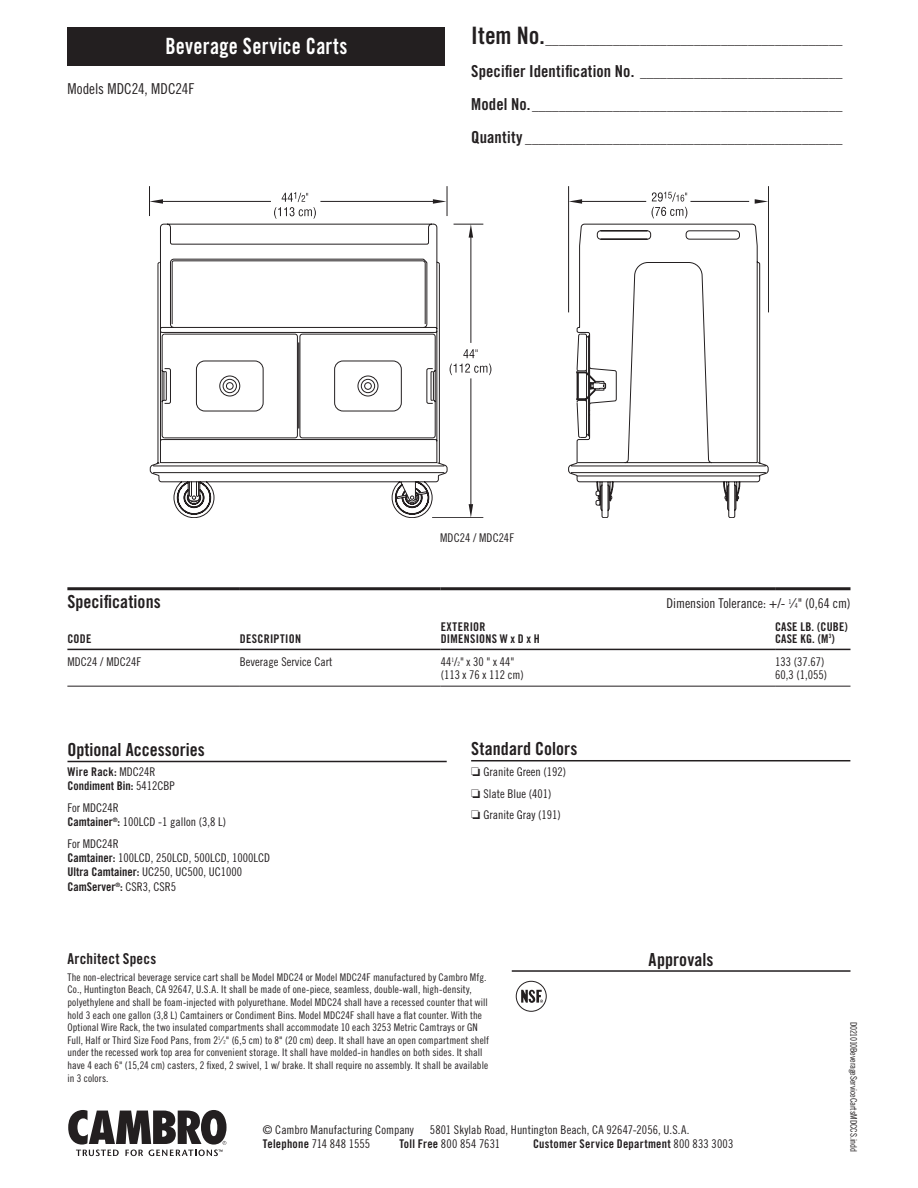
<style>
.page{position:relative;width:918px;height:1188px;background:#fff}
.page>*{position:absolute;margin:0;border:0;box-sizing:border-box;transform-origin:0 0}
.t1{font:22.35px "Trade Gothic LT Std Bd Cn 20";letter-spacing:.015em;color:#fff;scale:.91 1}
.t2{font:18px "Trade Gothic LT Std Bd Cn 20";letter-spacing:.005em;color:#231f20}
.t3{font:18px "Trade Gothic Bold Cond Twenty";color:#231f20}
.t4{font:15px "Trade Gothic LT Std Cn 18";color:#231f20}
.t5{font:15px "Trade Gothic LT Std Bd Cn 20";letter-spacing:.02em;color:#231f20}
.t6{font:13.5px "Trade Gothic LT Std Bd Cn 20";color:#231f20}
.t7{font:13.5px "Trade Gothic LT Std Cn 18";color:#231f20}
.t8{font:12px/14.4px "Trade Gothic Cond Eighteen";color:#231f20}
.t9{font:12px "Trade Gothic LT Std Cn 18";letter-spacing:.005em;color:#231f20}
.t10{font:12px/12px "Trade Gothic LT Std Bd Cn 20";letter-spacing:.02em;color:#231f20}
.t11{font:12px "Trade Gothic Bold Cond Twenty";color:#231f20}
.t12{font:10.5px/12.6px "Trade Gothic LT Std Cn 18";letter-spacing:.01em;color:#231f20}
.t13{font:9px "Trade Gothic LT Std Cn 18";letter-spacing:-.015em;color:#231f20}
.t14{font:6px "Myriad";color:#231f20}
.s1{font-size:24px}
.s2{font-size:16.5px}
.s3{font-size:6.75px}
.s4{font-size:6px}
.s5{font-family:"Trade Gothic Cond Eighteen"}
.s6{font-family:"Trade Gothic LT Std Bd Cn 20"}
.s7{font-family:"Trade Gothic Bold Cond Twenty"}
.s8{font-size:5.25px}
.s9{font-family:"Trade Gothic LT Std Cn 18"}
</style>
<div class="page">
<svg style="left:68px;top:1110px;width:159px;height:46px"></svg>
<div style="left:68px;top:27px;width:378px;height:39px;background:#231f20"></div>
<hr style="left:512px;top:970px;width:339px;height:2px;background:#231f20">
<div style="left:516px;top:981px;width:31px;height:31px;border:1px solid #231f20;border-radius:50%"></div>
<svg style="left:521px;top:990px;width:22px;height:13px"></svg>
<hr style="left:471px;top:760px;width:379px;height:1px;background:#231f20">
<hr style="left:68px;top:761px;width:379px;height:1px;background:#231f20">
<hr style="left:67px;top:649px;width:173px;height:1px;background:#231f20">
<hr style="left:240px;top:649px;width:201px;height:1px;background:#231f20">
<hr style="left:441px;top:649px;width:334px;height:1px;background:#231f20">
<hr style="left:775px;top:649px;width:76px;height:1px;background:#231f20">
<hr style="left:67px;top:587px;width:173px;height:3px;background:#231f20">
<hr style="left:240px;top:587px;width:201px;height:3px;background:#231f20">
<hr style="left:67px;top:686px;width:173px;height:1px;background:#231f20">
<hr style="left:240px;top:686px;width:201px;height:1px;background:#231f20">
<hr style="left:441px;top:686px;width:334px;height:1px;background:#231f20">
<hr style="left:775px;top:686px;width:76px;height:1px;background:#231f20">
<hr style="left:441px;top:587px;width:334px;height:3px;background:#231f20">
<hr style="left:775px;top:587px;width:76px;height:3px;background:#231f20">
<svg style="left:150px;top:261px;width:262px;height:257px"></svg>
<svg style="left:160px;top:224px;width:252px;height:278px"></svg>
<svg style="left:412px;top:186px;width:357px;height:332px"></svg>
<svg style="left:463px;top:349px;width:15px;height:9px"></svg>
<svg style="left:450px;top:364px;width:41px;height:11px"></svg>
<hr style="left:432px;top:517px;width:51px;height:1px;background:#231f20">
<hr style="left:471px;top:378px;width:1px;height:128px;background:#231f20">
<hr style="left:471px;top:236px;width:1px;height:107px;background:#231f20">
<hr style="left:581px;top:201px;width:65px;height:1px;background:#231f20">
<hr style="left:690px;top:201px;width:59px;height:1px;background:#231f20">
<svg style="left:274px;top:192px;width:42px;height:27px"></svg>
<hr style="left:447px;top:186px;width:1px;height:30px;background:#231f20">
<hr style="left:149px;top:186px;width:1px;height:30px;background:#231f20">
<hr style="left:162px;top:201px;width:109px;height:1px;background:#231f20">
<svg style="left:150px;top:199px;width:13px;height:5px"></svg>
<svg style="left:569px;top:199px;width:13px;height:5px"></svg>
<hr style="left:320px;top:201px;width:114px;height:1px;background:#231f20">
<svg style="left:433px;top:199px;width:13px;height:5px"></svg>
<svg style="left:755px;top:199px;width:13px;height:5px"></svg>
<svg style="left:454px;top:224px;width:29px;height:14px"></svg>
<svg style="left:469px;top:504px;width:4px;height:14px"></svg>
<h1 class="t1" style="left:165px;top:32px;width:202px">Beverage Service Carts</h1>
<h3 class="t4" style="left:68px;top:79px;width:128px">Models MDC24, MDC24F</h3>
<p class="t6" style="left:471px;top:31px;width:373px"><span class="s1">Item No.</span>____________________________________________</p>
<p class="t6" style="left:471px;top:64px;width:373px"><span class="s2">Specifier Identification No.</span> ______________________________</p>
<p class="t6" style="left:471px;top:97px;width:373px"><span class="s2">Model No.</span>______________________________________________</p>
<p class="t6" style="left:471px;top:130px;width:373px"><span class="s2">Quantity</span> _______________________________________________</p>
<p class="t9" style="left:440px;top:531px;width:76px">MDC24 / MDC24F</p>
<h2 class="t2" style="left:67px;top:591px;width:95px">Specifications</h2>
<p class="t7" style="left:667px;top:596px;width:185px">Dimension Tolerance: +/- <sup>1</sup>⁄<span class="s3">4</span>" (0,64 cm)</p>
<p class="t10" style="left:67px;top:632px;width:26px">CODE</p>
<p class="t10" style="left:240px;top:632px;width:63px">DESCRIPTION</p>
<p class="t10" style="left:441px;top:620px;width:101px">EXTERIOR<br>DIMENSIONS W x D x H</p>
<p class="t10" style="left:775px;top:620px;width:74px">Case Lb. (Cube)<br>Case Kg. (M<sup>3</sup>)</p>
<p class="t8" style="left:67px;top:654px;width:75px">MDC24 / MDC24F</p>
<p class="t8" style="left:240px;top:654px;width:94px">Beverage Service Cart</p>
<p class="t8" style="left:441px;top:654px;width:85px;line-height:13.5px">44<sup>1</sup>/<span class="s4">2</span>" x 30 " x 44" (113 x 76 x 112 cm)</p>
<p class="t8" style="left:775px;top:655px;width:53px;line-height:13.5px">133 (37.67)<br>60,3 (1,055)</p>
<h2 class="t3" style="left:68px;top:738px;width:139px">Optional Accessories</h2>
<p class="t10" style="left:68px;top:765px;width:90px">Wire Rack: <span class="s5">MDC24R</span></p>
<p class="t11" style="left:68px;top:778px;width:109px">Condiment Bin<span class="s6">:</span> <span class="s5">5412CBP</span></p>
<p class="t8" style="left:68px;top:800px;width:160px">For MDC24R<br><span class="s7">Camtainer</span><sup>®</sup><span class="s6">:</span> 100LCD -1 gallon (3,8 L)</p>
<p class="t8" style="left:67px;top:836px;width:204px">For MDC24R<br><span class="s7">Camtainer</span><span class="s6">:</span> 100LCD, 250LCD, 500LCD, 1000LCD<br><span class="s7">Ultra Camtainer</span><span class="s6">:</span> UC250, UC500, UC1000</p>
<p class="t11" style="left:67px;top:879px;width:110px">CamServer<sup>®</sup><span class="s6">:</span> <span class="s5">CSR3, CSR5</span></p>
<h2 class="t2" style="left:471px;top:737px;width:108px">Standard Colors</h2>
<p class="t8" style="left:471px;top:761px;width:97px;line-height:21.5px">❏ Granite Green (192) ❏ Slate Blue (401)<br>❏ Granite Gray (191)</p>
<h3 class="t5" style="left:68px;top:949px;width:90px">Architect Specs</h3>
<p class="t12" style="left:68px;top:971px;width:423px">The non-electrical beverage service cart shall be Model MDC24 or Model MDC24F manufactured by Cambro Mfg.<br>Co., Huntington Beach, CA 92647, U.S.A. It shall be made of one-piece, seamless, double-wall, high-density, polyethylene and shall be foam-injected with polyurethane. Model MDC24 shall have a recessed counter that will hold 3 each one gallon (3,8 L) Camtainers or Condiment Bins. Model MDC24F shall have a flat counter. With the Optional Wire Rack, the two insulated compartments shall accommodate 10 each 3253 Metric Camtrays or GN Full, Half or Third Size Food Pans, from 2<sup>1</sup>⁄ <span class="s8">2</span>" (6,5 cm) to 8" (20 cm) deep. It shall have an open compartment shelf under the recessed work top area for convenient storage. It shall have molded-in handles on both sides. It shall have 4 each 6" (15,24 cm) casters, 2 fixed, 2 swivel, 1 w/ brake. It shall require no assembly. It shall be available in 3 colors.</p>
<p class="t14" style="left:473px;top:998px;width:15px">black</p>
<h2 class="t2" style="left:649px;top:948px;width:66px">Approvals</h2>
<p class="t9" style="left:263px;top:1122px;width:152px">© Cambro Manufacturing Company</p>
<p class="t9" style="left:430px;top:1122px;width:261px">5801 Skylab Road, Huntington Beach, CA 92647-2056, U.S.A.</p>
<p class="t9" style="left:263px;top:1137px;width:109px"><span class="s6">Telephone</span> 714 848 1555</p>
<p class="t9" style="left:399px;top:1137px;width:102px"><span class="s6">Toll Free</span> 800 854 7631</p>
<p class="t10" style="left:533px;top:1138px;width:202px">Customer Service Department <span class="s9">800 833 3003</span></p>
<p class="t13" style="left:859px;top:1022px;width:132px;rotate:90deg">D021010BeverageServiceCartsMDCCS.indd</p>
</div>
